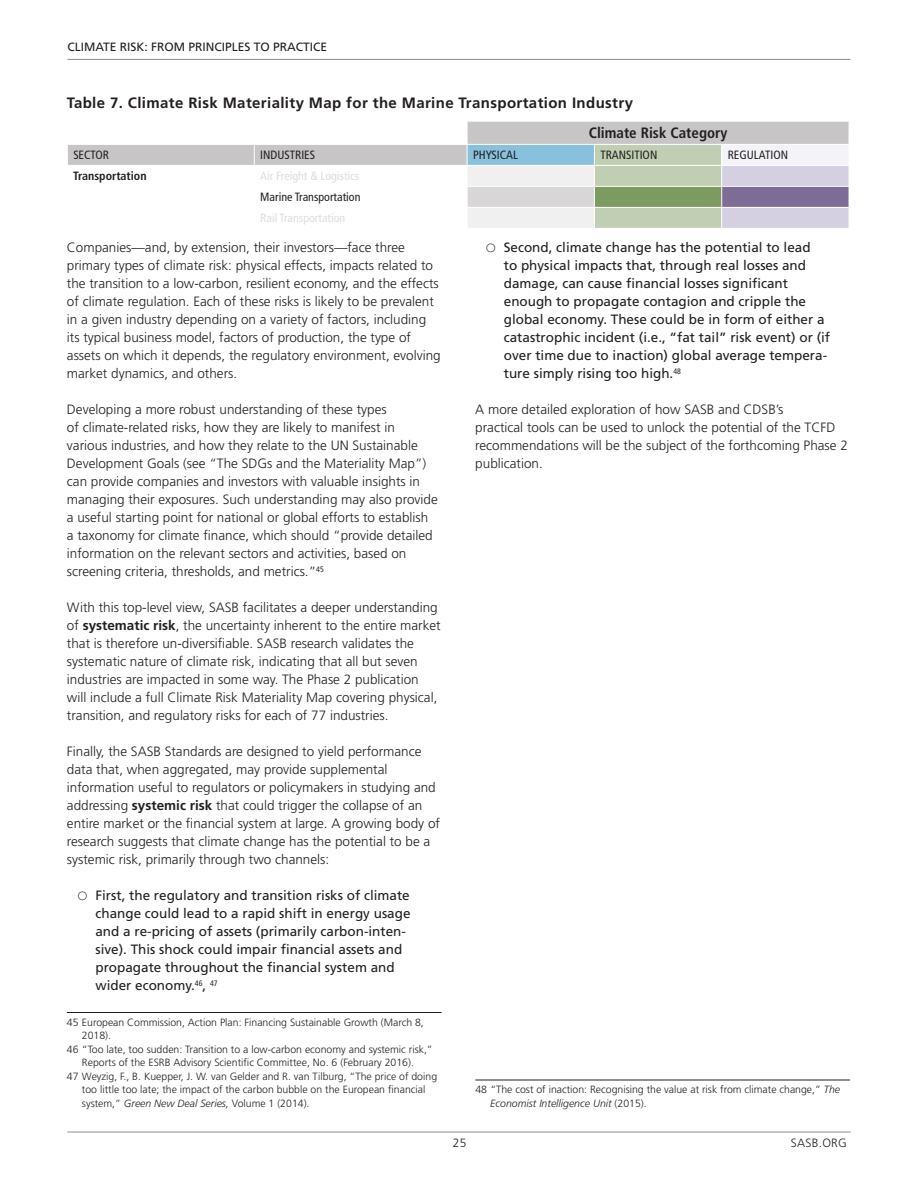
<style>
.page{position:relative;width:918px;height:1188px;background:#fff}
.page>*{position:absolute;margin:0;border:0;box-sizing:border-box;transform-origin:0 0}
.TITLE_3{font:700 15px "Frutiger LT Std";letter-spacing:.025em;color:#231f20}
.Table_Header{font:700 condensed 15px "Frutiger LT Std";color:#231f20}
.BODY{font:300 13.5px/18px "Frutiger LT Std";color:#231f20}
.t1{font:13.5px/18px "Frutiger LT Std";color:#231f20}
.Table_Body{font:condensed 12px "Frutiger LT Std";color:#231f20}
.Table_Body-2{font:condensed 12px "Frutiger LT Std";color:#dcdddf}
.t2{font:12px "Frutiger LT Std";color:#231f20}
.Table_Body-3{font:700 condensed 12px "Frutiger LT Std";color:#231f20}
.t3{font:300 12px "Frutiger LT Std";letter-spacing:.025em;color:#231f20}
.FOOTNOTE{font:300 10.5px/13.5px "Frutiger LT Std";color:#231f20}
.s1{font-weight:700}
.s2{font-family:"Chronicle Text G1"}
.s3{font-style:italic}
</style>
<div class="page">
<hr style="left:68px;top:59px;width:782px;height:1px;background:#888b8d">
<hr style="left:68px;top:1132px;width:782px;height:1px;background:#888b8d">
<svg style="left:68px;top:121px;width:781px;height:107px"></svg>
<hr style="left:67px;top:1012px;width:375px;height:1px;background:#231f20">
<hr style="left:475px;top:1080px;width:375px;height:1px;background:#231f20">
<p class="t2" style="left:68px;top:40px;width:261px">CLIMATE RISK: FROM PRINCIPLES TO PRACTICE</p>
<p class="TITLE_3" style="left:67px;top:94px;width:568px">Table 7. Climate Risk Materiality Map for the Marine Transportation Industry</p>
<p class="Table_Header" style="left:589px;top:124px;width:140px">Climate Risk Category</p>
<p class="Table_Body" style="left:73px;top:148px;width:37px">SECTOR</p>
<p class="Table_Body" style="left:260px;top:148px;width:56px">INDUSTRIES</p>
<p class="Table_Body" style="left:473px;top:148px;width:46px">PHYSICAL</p>
<p class="Table_Body" style="left:600px;top:148px;width:58px">TRANSITION</p>
<p class="Table_Body" style="left:728px;top:148px;width:62px">REGULATION</p>
<p class="Table_Body-3" style="left:73px;top:169px;width:75px">Transportation</p>
<p class="Table_Body-2" style="left:260px;top:169px;width:101px">Air Freight &amp; Logistics</p>
<p class="Table_Body" style="left:260px;top:190px;width:102px">Marine Transportation</p>
<p class="Table_Body-2" style="left:260px;top:211px;width:87px">Rail Transportation</p>
<p class="BODY" style="left:67px;top:239px;width:375px">Companies—and, by extension, their investors—face three primary types of climate risk: physical effects, impacts related to the transition to a low-carbon, resilient economy, and the effects of climate regulation. Each of these risks is likely to be prevalent in a given industry depending on a variety of factors, including its typical business model, factors of production, the type of assets on which it depends, the regulatory environment, evolving market dynamics, and others.</p>
<p class="BODY" style="left:67px;top:401px;width:372px">Developing a more robust understanding of these types<br>of climate-related risks, how they are likely to manifest in various industries, and how they relate to the UN Sustainable Development Goals (see “The SDGs and the Materiality Map”) can provide companies and investors with valuable insights in managing their exposures. Such understanding may also provide a useful starting point for national or global efforts to establish a taxonomy for climate finance, which should “provide detailed information on the relevant sectors and activities, based on screening criteria, thresholds, and metrics.”<sup>45</sup></p>
<p class="BODY" style="left:67px;top:599px;width:375px">With this top-level view, SASB facilitates a deeper understanding of <span class="s1">systematic risk</span>, the uncertainty inherent to the entire market that is therefore un-diversifiable. SASB research validates the systematic nature of climate risk, indicating that all but seven industries are impacted in some way. The Phase 2 publication will include a full Climate Risk Materiality Map covering physical, transition, and regulatory risks for each of 77 industries.</p>
<p class="BODY" style="left:67px;top:743px;width:375px">Finally, the SASB Standards are designed to yield performance data that, when aggregated, may provide supplemental information useful to regulators or policymakers in studying and addressing <span class="s1">systemic risk</span> that could trigger the collapse of an entire market or the financial system at large. A growing body of research suggests that climate change has the potential to be a systemic risk, primarily through two channels:</p>
<p class="t1" style="left:95px;top:886px;width:317px;text-indent:-18px"><span class="s2">ț</span> First, the regulatory and transition risks of climate change could lead to a rapid shift in energy usage and a re-pricing of assets (primarily carbon-inten&shy;sive). This shock could impair financial assets and propagate throughout the financial system and wider economy.<sup>46</sup>, <sup>47</sup></p>
<p class="FOOTNOTE" style="left:82px;top:1016px;width:343px;text-indent:-15px">45 European Commission, Action Plan: Financing Sustainable Growth (March 8,<br>2018).</p>
<p class="FOOTNOTE" style="left:67px;top:1043px;width:367px;text-align:center">46 “Too late, too sudden: Transition to a low-carbon economy and systemic risk,”<br>Reports of the ESRB Advisory Scientific Committee, No. 6 (February 2016).</p>
<p class="FOOTNOTE" style="left:82px;top:1070px;width:357px;text-indent:-15px">47 Weyzig, F., B. Kuepper, J. W. van Gelder and R. van Tilburg, “The price of doing too little too late; the impact of the carbon bubble on the European financial system,” <span class="s3">Green New Deal Series,</span> Volume 1 (2014).</p>
<p class="t1" style="left:504px;top:238px;width:328px;text-indent:-18px"><span class="s2">ț</span> Second, climate change has the potential to lead<br>to physical impacts that, through real losses and damage, can cause financial losses significant enough to propagate contagion and cripple the global economy. These could be in form of either a catastrophic incident (i.e., “fat tail” risk event) or (if over time due to inaction) global average tempera&shy;ture simply rising too high.<sup>48</sup></p>
<p class="BODY" style="left:475px;top:401px;width:374px">A more detailed exploration of how SASB and CDSB’s<br>practical tools can be used to unlock the potential of the TCFD recommendations will be the subject of the forthcoming Phase 2 publication.</p>
<p class="FOOTNOTE" style="left:490px;top:1083px;width:351px;text-indent:-15px">48 “The cost of inaction: Recognising the value at risk from climate change,” <span class="s3">The<br>Economist Intelligence Unit</span> (2015).</p>
<p class="t3" style="left:453px;top:1136px;width:15px">25</p>
<p class="t3" style="left:791px;top:1136px;width:58px">SASB.ORG</p>
</div>
